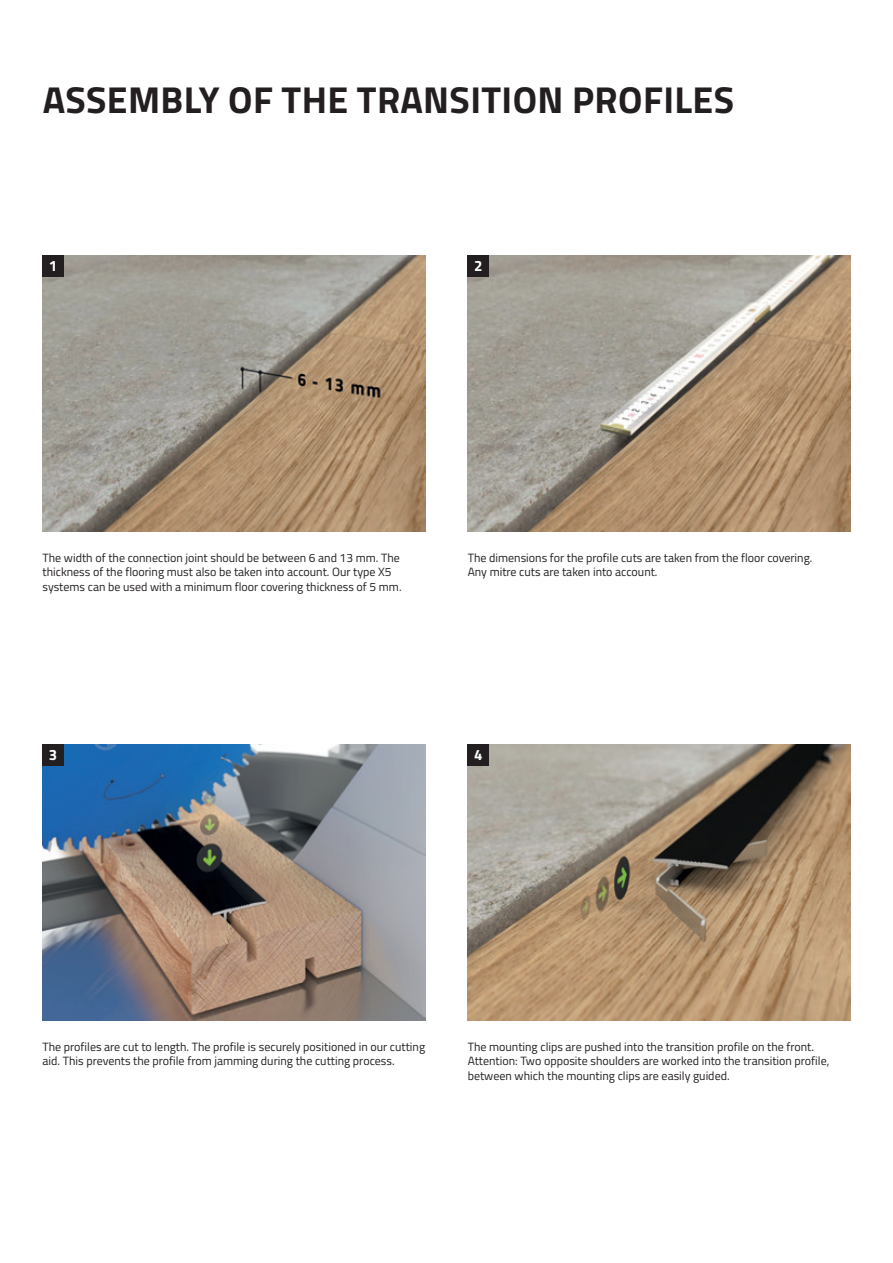
<style>
.page{position:relative;width:893px;height:1263px;background:#fff}
.page>*{position:absolute;margin:0;border:0;box-sizing:border-box;transform-origin:0 0}
.t1{font:700 37.5px "Titillium";letter-spacing:.01em;color:#231f20}
.t2{font:700 15px "Titillium";color:#fff}
.t3{font:12px/14.4px "Titillium";color:#231f20}
</style>
<div class="page">
<img style="left:468px;top:744px;width:382px;height:276px">
<img style="left:43px;top:744px;width:382px;height:276px">
<img style="left:43px;top:255px;width:382px;height:276px">
<img style="left:468px;top:255px;width:382px;height:276px">
<div style="left:43px;top:255px;width:21px;height:21px;background:#231f20"></div>
<div style="left:43px;top:744px;width:21px;height:21px;background:#231f20"></div>
<div style="left:468px;top:255px;width:21px;height:21px;background:#231f20"></div>
<div style="left:468px;top:744px;width:21px;height:21px;background:#231f20"></div>
<p class="t1" style="left:43px;top:71px;width:693px">ASSEMBLY OF THE TRANSITION PROFILES</p>
<p class="t2" style="left:49px;top:255px;width:10px">1</p>
<p class="t2" style="left:474px;top:255px;width:10px">2</p>
<p class="t3" style="left:43px;top:550px;width:361px">The width of the connection joint should be between 6 and 13 mm. The thickness of the flooring must also be taken into account. Our type X5 systems can be used with a minimum floor covering thickness of 5 mm.</p>
<p class="t3" style="left:468px;top:550px;width:346px">The dimensions for the profile cuts are taken from the floor covering.</p>
<p class="t3" style="left:468px;top:564px;width:191px">Any mitre cuts are taken into account.</p>
<p class="t2" style="left:49px;top:744px;width:10px">3</p>
<p class="t2" style="left:474px;top:744px;width:10px">4</p>
<p class="t3" style="left:43px;top:1039px;width:384px">The profiles are cut to length. The profile is securely positioned in our cutting aid. This prevents the profile from jamming during the cutting process.</p>
<p class="t3" style="left:468px;top:1039px;width:363px">The mounting clips are pushed into the transition profile on the front.<br>Attention: Two opposite shoulders are worked into the transition profile, between which the mounting clips are easily guided.</p>
</div>
